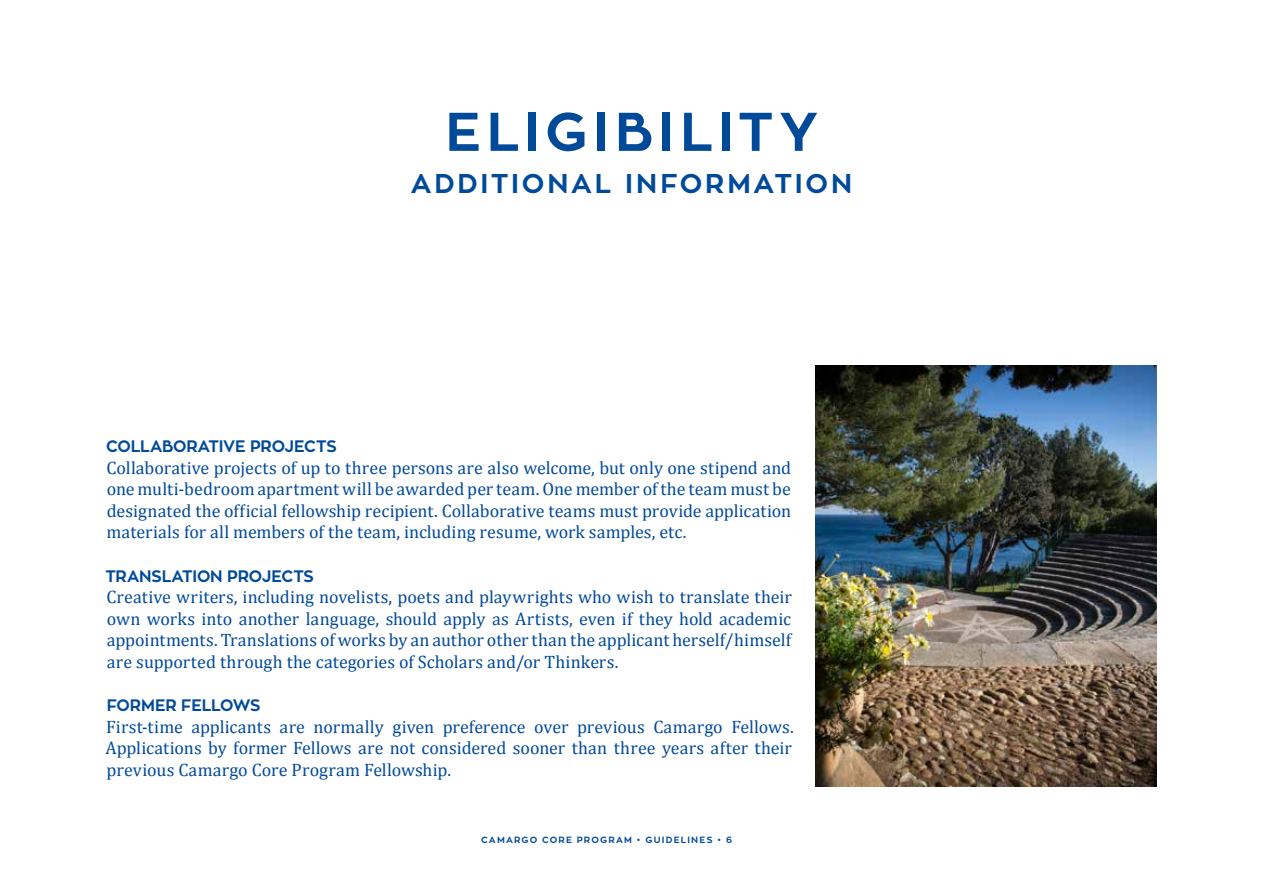
<style>
.page{position:relative;width:1263px;height:893px;background:#fff}
.page>*{position:absolute;margin:0;border:0;box-sizing:border-box;transform-origin:0 0}
.t1{font:700 54px "Zona Pro";letter-spacing:.105em;color:#004a99}
.t2{font:700 27px "Zona Pro";letter-spacing:.105em;color:#004a99}
.t3{font:18px/21.6px "Cambria";letter-spacing:.005em;color:#004a99;text-align:justify}
.t4{font:700 16.5px "Zona Pro";letter-spacing:-.01em;color:#004a99}
.t5{font:700 9px "Zona Pro";letter-spacing:.13em;color:#004a99}
</style>
<div class="page">
<img style="left:815px;top:366px;width:342px;height:421px">
<h1 class="t1" style="left:445px;top:97px;width:374px">ELIGIBILITY</h1>
<h2 class="t2" style="left:411px;top:166px;width:443px">ADDITIONAL INFORMATION</h2>
<p class="t4" style="left:106px;top:435px;width:232px">COLLABORATIVE PROJECTS</p>
<p class="t3" style="left:106px;top:456px;width:686px">Collaborative projects of up to three persons are also welcome, but only one stipend and one multi-bedroom apartment will be awarded per team. One member of the team must be designated the official fellowship recipient. Collaborative teams must provide application materials for all members of the team, including resume, work samples, etc.</p>
<p class="t4" style="left:105px;top:565px;width:210px">TRANSLATION PROJECTS</p>
<p class="t3" style="left:106px;top:586px;width:687px">Creative writers, including novelists, poets and playwrights who wish to translate their own works into another language, should apply as Artists, even if they hold academic appointments. Translations of works by an author other than the applicant herself/himself are supported through the categories of Scholars and/or Thinkers.</p>
<p class="t4" style="left:107px;top:695px;width:155px">FORMER FELLOWS</p>
<p class="t3" style="left:105px;top:716px;width:690px">First-time applicants are normally given preference over previous Camargo Fellows.<br>Applications by former Fellows are not considered sooner than three years after their previous Camargo Core Program Fellowship.</p>
<p class="t5" style="left:481px;top:834px;width:252px">CAMARGO CORE PROGRAM • GUIDELINES • 6</p>
</div>
